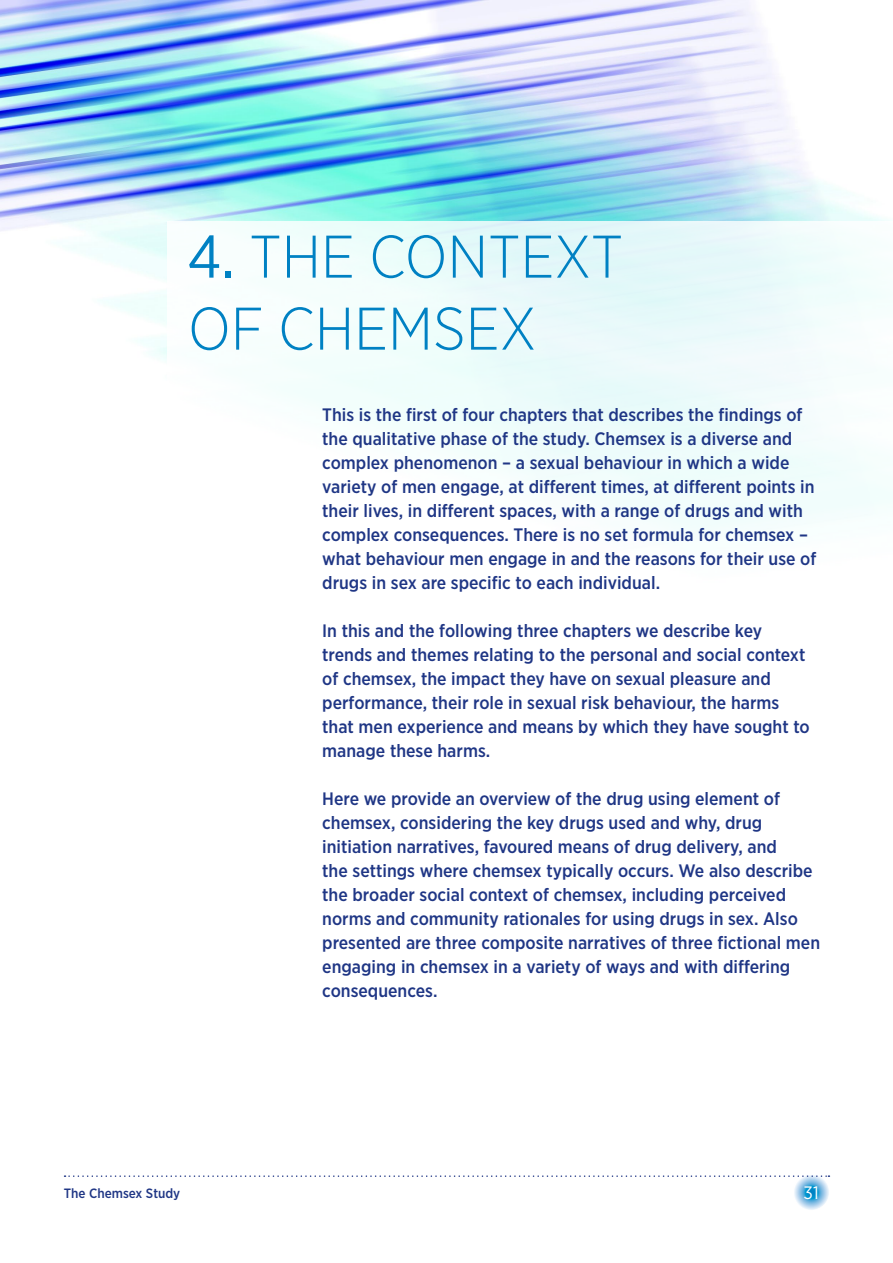
<style>
.page{position:relative;width:893px;height:1263px;background:#fff}
.page>*{position:absolute;margin:0;border:0;box-sizing:border-box;transform-origin:0 0}
.t1{font:300 60px/72px "Gotham Narrow";color:#0081c3}
.t2{font:500 18px/24px "Gotham Narrow";color:#1f3685}
.t3{font:18px "Gotham Narrow";color:#fff}
.t4{font:500 13.5px "Gotham Narrow";color:#1f3685}
.s1{font-weight:400}
</style>
<div class="page">
<img style="left:0;top:0;width:890px;height:361px">
<div style="left:168px;top:221px;width:725px;height:525px;background:linear-gradient(to bottom,#ebfbfa,#fff)"></div>
<svg style="left:793px;top:1174px;width:36px;height:36px"></svg>
<svg style="left:65px;top:1175px;width:764px;height:2px"></svg>
<h1 class="t1" style="left:187px;top:219px;width:438px"><span class="s1">4.</span> THE CONTEXT<br>OF CHEMSEX</h1>
<p class="t2" style="left:322px;top:402px;width:496px">This is the first of four chapters that describes the findings of the qualitative phase of the study. Chemsex is a diverse and complex phenomenon – a sexual behaviour in which a wide variety of men engage, at different times, at different points in their lives, in different spaces, with a range of drugs and with complex consequences. There is no set formula for chemsex – what behaviour men engage in and the reasons for their use of drugs in sex are specific to each individual.</p>
<p class="t2" style="left:322px;top:618px;width:489px">In this and the following three chapters we describe key trends and themes relating to the personal and social context of chemsex, the impact they have on sexual pleasure and performance, their role in sexual risk behaviour, the harms that men experience and means by which they have sought to manage these harms.</p>
<p class="t2" style="left:322px;top:786px;width:499px">Here we provide an overview of the drug using element of chemsex, considering the key drugs used and why, drug initiation narratives, favoured means of drug delivery, and<br>the settings where chemsex typically occurs. We also describe the broader social context of chemsex, including perceived norms and community rationales for using drugs in sex. Also presented are three composite narratives of three fictional men engaging in chemsex in a variety of ways and with differing consequences.</p>
<p class="t4" style="left:64px;top:1184px;width:118px">The Chemsex Study</p>
<p class="t3" style="left:804px;top:1181px;width:17px">31</p>
</div>
